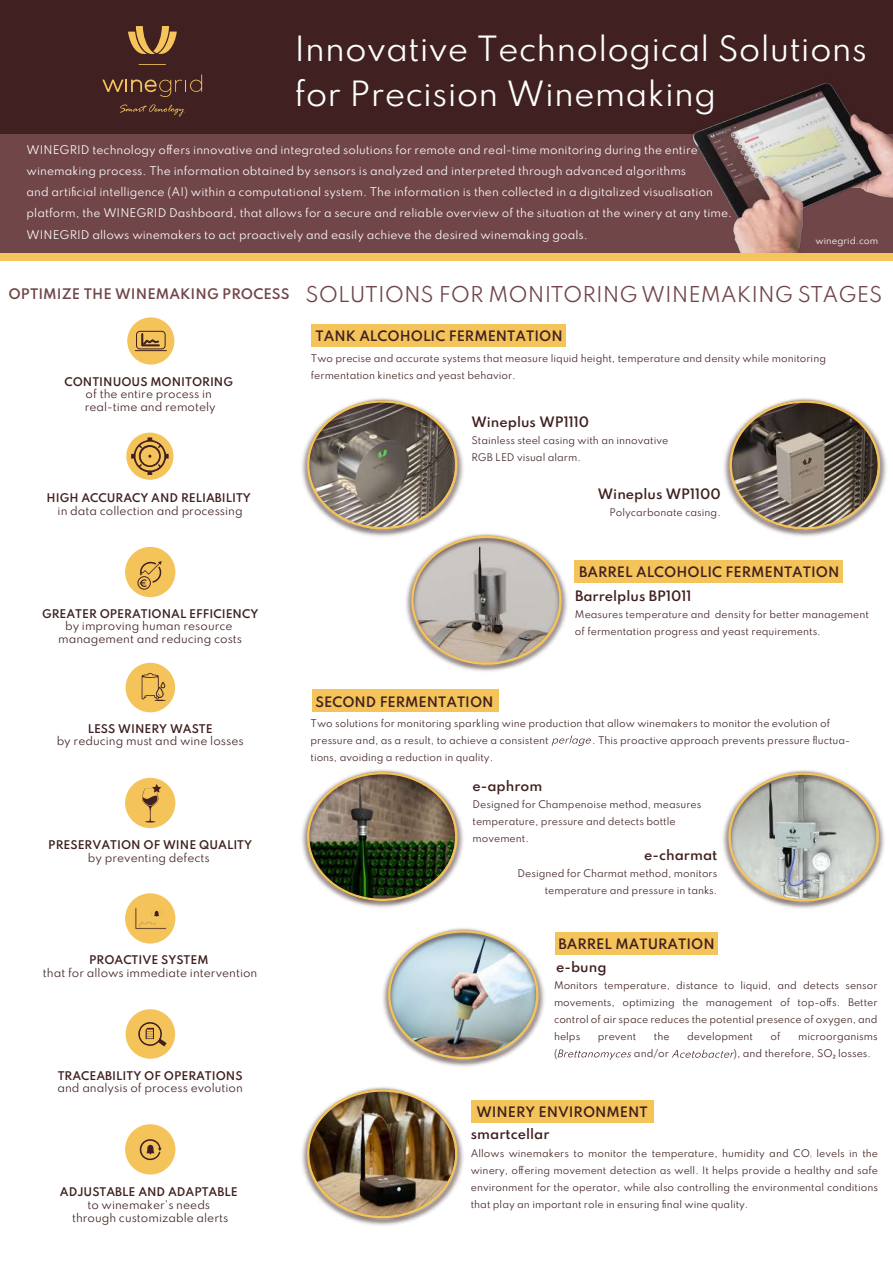
<style>
.page{position:relative;width:893px;height:1263px;background:#fff}
.page>*{position:absolute;margin:0;border:0;box-sizing:border-box;transform-origin:0 0}
.t1{font:100 30.9px/44.7px "Spartan";letter-spacing:.005em;color:#fff}
.t2{font:100 19.35px "Spartan";color:#714649}
.t3{font:100 12.9px "Spartan";letter-spacing:.005em;color:#714649}
.t4{font:100 12.75px/24px "Spartan";color:#402020}
.t5{font:100 10.65px/21.3px "Spartan";letter-spacing:.005em;color:#fff}
.t6{font:100 10.65px/12.8px "Spartan";color:#402020;text-align:center}
.t7{font:100 9.3px/17px "Spartan";color:#402020}
.t8{font:100 8.55px "Spartan";color:#fff}
.s1{font-family:"Myriad Pro";font-weight:400}
</style>
<div class="page">
<div style="left:555px;top:932px;width:163px;height:22px;background:#f4c35a"></div>
<div style="left:311px;top:324px;width:254px;height:23px;background:#f4c35a"></div>
<div style="left:0;top:0;width:893px;height:257px;background:#402020"></div>
<div style="left:0;top:134px;width:893px;height:124px;background:#714649"></div>
<div style="left:0;top:253px;width:893px;height:7px;background:#f5c55c"></div>
<svg style="left:127px;top:317px;width:47px;height:48px"></svg>
<div style="left:136px;top:331px;width:29px;height:18px;border:1px solid #402020;border-radius:4px"></div>
<hr style="left:135px;top:350px;width:31px;height:1px;background:#402020">
<svg style="left:142px;top:334px;width:17px;height:12px"></svg>
<svg style="left:126px;top:432px;width:47px;height:48px"></svg>
<svg style="left:132px;top:438px;width:36px;height:36px"></svg>
<div style="left:126px;top:548px;width:48px;height:48px;background:#f4c35a;border-radius:50%"></div>
<div style="left:125px;top:547px;width:50px;height:50px;border:2px solid #f4c35a;border-radius:50%"></div>
<svg style="left:135px;top:561px;width:27px;height:32px"></svg>
<div style="left:127px;top:664px;width:47px;height:47px;background:#f4c35a;border-radius:50%"></div>
<div style="left:125px;top:663px;width:50px;height:49px;border:2px solid #f4c35a;border-radius:50%"></div>
<svg style="left:142px;top:673px;width:24px;height:28px"></svg>
<div style="left:126px;top:779px;width:48px;height:48px;background:#f4c35a;border-radius:50%"></div>
<div style="left:125px;top:778px;width:50px;height:50px;border:2px solid #f4c35a;border-radius:50%"></div>
<svg style="left:142px;top:782px;width:22px;height:40px"></svg>
<div style="left:126px;top:894px;width:48px;height:48px;background:#f4c35a;border-radius:50%"></div>
<div style="left:125px;top:893px;width:50px;height:50px;border:2px solid #f4c35a;border-radius:50%"></div>
<svg style="left:135px;top:908px;width:31px;height:21px"></svg>
<div style="left:127px;top:1010px;width:47px;height:47px;background:#f4c35a;border-radius:50%"></div>
<div style="left:125px;top:1009px;width:50px;height:50px;border:2px solid #f4c35a;border-radius:50%"></div>
<svg style="left:138px;top:1022px;width:29px;height:24px"></svg>
<div style="left:126px;top:1125px;width:49px;height:49px;background:#f4c35a;border-radius:50%"></div>
<div style="left:125px;top:1124px;width:50px;height:50px;border:2px solid #f4c35a;border-radius:50%"></div>
<svg style="left:139px;top:1139px;width:23px;height:22px"></svg>
<img style="left:302px;top:398px;width:162px;height:139px">
<div style="left:471px;top:1100px;width:182px;height:22px;background:#f4c35a"></div>
<img style="left:724px;top:398px;width:163px;height:139px">
<img style="left:402px;top:531px;width:166px;height:141px">
<div style="left:574px;top:560px;width:269px;height:22px;background:#f4c35a"></div>
<img style="left:302px;top:769px;width:162px;height:139px">
<img style="left:723px;top:770px;width:162px;height:139px">
<div style="left:312px;top:689px;width:187px;height:23px;background:#f4c35a"></div>
<img style="left:383px;top:928px;width:162px;height:139px">
<img style="left:302px;top:1087px;width:162px;height:139px">
<svg style="left:128px;top:26px;width:49px;height:28px"></svg>
<svg style="left:139px;top:64px;width:27px;height:1px"></svg>
<svg style="left:102px;top:75px;width:100px;height:22px"></svg>
<svg style="left:120px;top:104px;width:65px;height:13px"></svg>
<img style="left:692px;top:83px;width:201px;height:170px">
<svg style="left:558px;top:1049px;width:73px;height:11px"></svg>
<svg style="left:672px;top:1049px;width:62px;height:9px"></svg>
<svg style="left:552px;top:735px;width:39px;height:11px"></svg>
<h1 class="t1" style="left:294px;top:26px;width:574px">Innovative Technological Solutions for Precision Winemaking</h1>
<p class="t5" style="left:27px;top:138px;width:707px">WINEGRID technology offers innovative and integrated solutions for remote and real-time monitoring during the entire winemaking process. The information obtained by sensors is analyzed and interpreted through advanced algorithms<br>and artificial intelligence (AI) within a computational system. The information is then collected in a digitalized visualisation platform, the WINEGRID Dashboard, that allows for a secure and reliable overview of the situation at the winery at any time.<br>WINEGRID allows winemakers to act proactively and easily achieve the desired winemaking goals.</p>
<p class="t8" style="left:815px;top:235px;width:64px">winegrid.com</p>
<h3 class="t3" style="left:9px;top:284px;width:283px">OPTIMIZE THE WINEMAKING PROCESS</h3>
<p class="t6" style="left:65px;top:375px;width:170px">CONTINUOUS MONITORING of the entire process in real-time and remotely</p>
<p class="t6" style="left:47px;top:491px;width:206px">HIGH ACCURACY AND RELIABILITY in data collection and processing</p>
<h2 class="t2" style="left:305px;top:280px;width:578px">SOLUTIONS FOR MONITORING WINEMAKING STAGES</h2>
<h3 class="t4" style="left:316px;top:324px;width:249px">TANK ALCOHOLIC FERMENTATION</h3>
<p class="t7" style="left:311px;top:349px;width:517px">Two precise and accurate systems that measure liquid height, temperature and density while monitoring fermentation kinetics and yeast behavior.</p>
<h3 class="t4" style="left:471px;top:410px;width:119px">Wineplus WP1110</h3>
<p class="t7" style="left:471px;top:432px;width:198px">Stainless steel casing with an innovative<br>RGB LED visual alarm.</p>
<h3 class="t4" style="left:598px;top:481px;width:124px">Wineplus WP1100</h3>
<p class="t7" style="left:609px;top:503px;width:113px">Polycarbonate casing.</p>
<p class="t6" style="left:42px;top:607px;width:218px">GREATER OPERATIONAL EFFICIENCY by improving human resource management and reducing costs</p>
<h3 class="t4" style="left:575px;top:559px;width:266px;text-indent:4px">BARREL ALCOHOLIC FERMENTATION<br>Barrelplus BP1011</h3>
<p class="t7" style="left:575px;top:606px;width:295px">Measures temperature and density for better management of fermentation progress and yeast requirements.</p>
<p class="t6" style="left:57px;top:722px;width:188px">LESS WINERY WASTE<br>by reducing must and wine losses</p>
<p class="t6" style="left:48px;top:838px;width:205px">PRESERVATION OF WINE QUALITY by preventing defects</p>
<p class="t6" style="left:43px;top:953px;width:216px">PROACTIVE SYSTEM<br>that for allows immediate intervention</p>
<p class="t6" style="left:58px;top:1068px;width:187px;text-align:left">TRACEABILITY OF OPERATIONS and analysis of process evolution</p>
<p class="t6" style="left:60px;top:1185px;width:179px">ADJUSTABLE AND ADAPTABLE to winemaker's needs<br>through customizable alerts</p>
<h3 class="t4" style="left:315px;top:689px;width:180px">SECOND FERMENTATION</h3>
<p class="t7" style="left:311px;top:714px;width:521px">Two solutions for monitoring sparkling wine production that allow winemakers to monitor the evolution of pressure and, as a result, to achieve a consistent</p>
<p class="t7" style="left:592px;top:731px;width:260px">. This proactive approach prevents pressure fluctua-</p>
<p class="t7" style="left:311px;top:748px;width:184px">tions, avoiding a reduction in quality.</p>
<h3 class="t4" style="left:472px;top:773px;width:71px">e-aphrom</h3>
<p class="t7" style="left:472px;top:795px;width:230px">Designed for Champenoise method, measures temperature, pressure and detects bottle movement.</p>
<h3 class="t4" style="left:644px;top:842px;width:75px">e-charmat</h3>
<p class="t7" style="left:518px;top:864px;width:201px;text-align:right">Designed for Charmat method, monitors temperature and pressure in tanks.</p>
<h3 class="t4" style="left:556px;top:931px;width:160px;line-height:23.4px">BARREL MATURATION e-bung</h3>
<p class="t7" style="left:554px;top:977px;width:325px;text-align:justify">Monitors temperature, distance to liquid, and detects sensor movements, optimizing the management of top-offs. Better control of air space reduces the potential presence of oxygen, and helps</p>
<p class="t7" style="left:598px;top:1028px;width:40px">prevent</p>
<p class="t7" style="left:654px;top:1028px;width:17px">the</p>
<p class="t7" style="left:687px;top:1028px;width:67px">development</p>
<p class="t7" style="left:771px;top:1028px;width:11px">of</p>
<p class="t7" style="left:554px;top:1028px;width:325px;text-indent:244px">microorganisms (Brettanomyces and/or Acetobacter), and therefore, SO<span class="s1">2</span> losses.</p>
<h3 class="t4" style="left:476px;top:1099px;width:173px">WINERY ENVIRONMENT</h3>
<p class="t7" style="left:471px;top:1144px;width:409px;text-align:justify">Allows winemakers to monitor the temperature, humidity and CO<sub>²</sub> levels in the winery, offering movement detection as well. It helps provide a healthy and safe environment for the operator, while also controlling the environmental conditions that play an important role in ensuring final wine quality.</p>
<h3 class="t4" style="left:471px;top:1121px;width:80px">smartcellar</h3>
</div>
